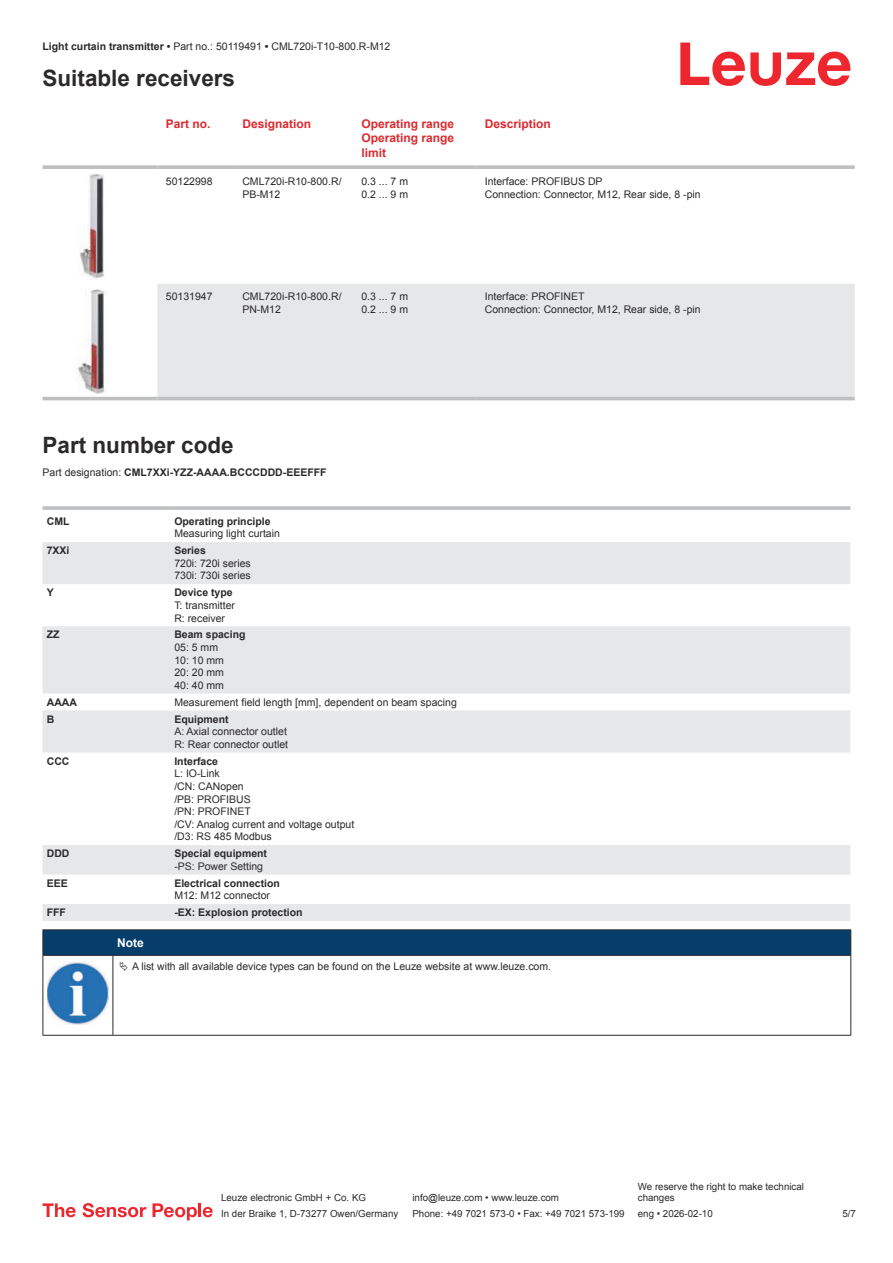
<style>
.page{position:relative;width:893px;height:1263px;background:#fff}
.page>*{position:absolute;margin:0;border:0;box-sizing:border-box;transform-origin:0 0}
.t1{font:700 22.5px "Arial";color:#2b292a}
.t2{font:700 12px/14.4px "Arial";color:#db2a30;text-align:justify}
.t3{font:700 12px "Arial";color:#fff}
.t4{font:10.5px/12.6px "Arial";color:#2b292a}
.t5{font:700 10.5px "Arial";color:#2b292a}
.t6{font:9.75px/11.7px "Arial";color:#2b292a}
.s1{font-weight:700}
.s2{font-weight:400}
</style>
<div class="page">
<svg style="left:680px;top:43px;width:170px;height:43px"></svg>
<svg style="left:43px;top:396px;width:812px;height:5px"></svg>
<div style="left:157px;top:284px;width:698px;height:113px;background:#e6e7e9"></div>
<svg style="left:43px;top:165px;width:114px;height:4px"></svg>
<svg style="left:157px;top:165px;width:77px;height:4px"></svg>
<svg style="left:234px;top:165px;width:119px;height:4px"></svg>
<svg style="left:353px;top:165px;width:123px;height:4px"></svg>
<svg style="left:476px;top:165px;width:379px;height:4px;background:#c3c5c7"></svg>
<hr style="left:43px;top:397px;width:114px;height:3px;background:#bdbfc1">
<hr style="left:157px;top:397px;width:77px;height:3px;background:#bdbfc1">
<hr style="left:234px;top:397px;width:119px;height:3px;background:#bdbfc1">
<hr style="left:353px;top:397px;width:123px;height:3px;background:#bdbfc1">
<hr style="left:476px;top:397px;width:379px;height:3px;background:#bdbfc1">
<img style="left:79px;top:174px;width:25px;height:105px">
<img style="left:76px;top:289px;width:31px;height:105px">
<svg style="left:43px;top:542px;width:807px;height:379px;fill:#e6e7e9"></svg>
<svg style="left:43px;top:506px;width:127px;height:4px"></svg>
<hr style="left:170px;top:506px;width:680px;height:4px;background:#c4c6c8">
<svg style="left:43px;top:1203px;width:33px;height:14px"></svg>
<svg style="left:83px;top:1203px;width:63px;height:14px"></svg>
<svg style="left:153px;top:1203px;width:44px;height:17px"></svg>
<hr style="left:198px;top:1203px;width:3px;height:14px;background:#ed272d">
<svg style="left:203px;top:1207px;width:10px;height:10px"></svg>
<svg style="left:44px;top:956px;width:806px;height:79px"></svg>
<hr style="left:43px;top:929px;width:70px;height:1px;background:#2b292a">
<hr style="left:43px;top:955px;width:70px;height:1px;background:#2b292a">
<hr style="left:113px;top:929px;width:738px;height:1px;background:#2b292a">
<div style="left:43px;top:930px;width:808px;height:25px;background:#063d69"></div>
<hr style="left:113px;top:955px;width:738px;height:1px;background:#2b292a">
<hr style="left:43px;top:956px;width:1px;height:75px;background:#2b292a">
<hr style="left:113px;top:956px;width:1px;height:75px;background:#2b292a">
<hr style="left:850px;top:956px;width:1px;height:75px;background:#2b292a">
<hr style="left:43px;top:1035px;width:70px;height:1px;background:#2b292a">
<hr style="left:113px;top:1035px;width:738px;height:1px;background:#2b292a">
<img style="left:47px;top:962px;width:61px;height:62px">
<div style="left:115px;top:956px;width:734px;height:20px;background:#fff"></div>
<p class="t4" style="left:43px;top:41px;width:349px"><span class="s1">Light curtain transmitter •</span> Part no.: 50119491 <span class="s1">•</span> CML720i-T10-800.R-M12</p>
<h1 class="t1" style="left:43px;top:70px;width:194px">Suitable receivers</h1>
<p class="t2" style="left:166px;top:117px;width:46px">Part no.</p>
<p class="t2" style="left:242px;top:117px;width:70px">Designation</p>
<p class="t2" style="left:361px;top:117px;width:94px">Operating range Operating range limit</p>
<p class="t2" style="left:485px;top:117px;width:68px">Description</p>
<p class="t4" style="left:166px;top:176px;width:48px">50122998</p>
<p class="t4" style="left:242px;top:176px;width:101px">CML720i-R10-800.R/<br>PB-M12</p>
<p class="t4" style="left:361px;top:176px;width:48px">0.3 ... 7 m<br>0.2 ... 9 m</p>
<p class="t4" style="left:485px;top:176px;width:217px">Interface: PROFIBUS DP<br>Connection: Connector, M12, Rear side, 8 -pin</p>
<p class="t4" style="left:166px;top:291px;width:48px">50131947</p>
<p class="t4" style="left:242px;top:291px;width:101px">CML720i-R10-800.R/<br>PN-M12</p>
<p class="t4" style="left:361px;top:291px;width:48px">0.3 ... 7 m<br>0.2 ... 9 m</p>
<p class="t4" style="left:485px;top:291px;width:217px">Interface: PROFINET<br>Connection: Connector, M12, Rear side, 8 -pin</p>
<h1 class="t1" style="left:43px;top:437px;width:193px">Part number code</h1>
<p class="t5" style="left:43px;top:468px;width:286px"><span class="s2">Part designation:</span> CML7XXi-YZZ-AAAA.BCCCDDD-EEEFFF</p>
<p class="t5" style="left:47px;top:517px;width:24px">CML</p>
<p class="t5" style="left:174px;top:517px;width:98px">Operating principle</p>
<p class="t4" style="left:174px;top:528px;width:107px">Measuring light curtain</p>
<p class="t5" style="left:47px;top:547px;width:24px">7XXi</p>
<p class="t5" style="left:174px;top:547px;width:33px">Series</p>
<p class="t4" style="left:174px;top:558px;width:78px">720i: 720i series<br>730i: 730i series</p>
<p class="t5" style="left:47px;top:589px;width:9px">Y</p>
<p class="t5" style="left:174px;top:589px;width:60px">Device type</p>
<p class="t4" style="left:174px;top:600px;width:62px">T: transmitter<br>R: receiver</p>
<p class="t5" style="left:47px;top:631px;width:14px">ZZ</p>
<p class="t5" style="left:174px;top:631px;width:73px">Beam spacing</p>
<p class="t4" style="left:174px;top:642px;width:51px">05: 5 mm<br>10: 10 mm<br>20: 20 mm<br>40: 40 mm</p>
<p class="t5" style="left:47px;top:698px;width:32px">AAAA</p>
<p class="t4" style="left:174px;top:697px;width:284px">Measurement field length [mm], dependent on beam spacing</p>
<p class="t5" style="left:47px;top:715px;width:9px">B</p>
<p class="t5" style="left:174px;top:715px;width:56px">Equipment</p>
<p class="t4" style="left:174px;top:726px;width:115px">A: Axial connector outlet<br>R: Rear connector outlet</p>
<p class="t5" style="left:47px;top:757px;width:24px">CCC</p>
<p class="t5" style="left:174px;top:757px;width:45px">Interface</p>
<p class="t4" style="left:174px;top:768px;width:181px">L: IO-Link<br>/CN: CANopen<br>/PB: PROFIBUS<br>/PN: PROFINET<br>/CV: Analog current and voltage output /D3: RS 485 Modbus</p>
<p class="t5" style="left:47px;top:850px;width:24px">DDD</p>
<p class="t5" style="left:174px;top:850px;width:94px">Special equipment</p>
<p class="t4" style="left:174px;top:861px;width:90px">-PS: Power Setting</p>
<p class="t5" style="left:47px;top:879px;width:23px">EEE</p>
<p class="t5" style="left:174px;top:879px;width:107px">Electrical connection</p>
<p class="t4" style="left:174px;top:890px;width:97px">M12: M12 connector</p>
<p class="t5" style="left:47px;top:908px;width:21px">FFF</p>
<p class="t5" style="left:174px;top:908px;width:130px">-EX: Explosion protection</p>
<p class="t3" style="left:117px;top:938px;width:28px">Note</p>
<p class="t4" style="left:132px;top:961px;width:421px">A list with all available device types can be found on the Leuze website at www.leuze.com.</p>
<p class="t6" style="left:221px;top:1193px;width:146px">Leuze electronic GmbH + Co. KG</p>
<p class="t6" style="left:412px;top:1193px;width:148px">info@leuze.com • www.leuze.com</p>
<p class="t6" style="left:638px;top:1181px;width:168px">We reserve the right to make technical changes</p>
<p class="t6" style="left:221px;top:1209px;width:179px">In der Braike 1, D-73277 Owen/Germany</p>
<p class="t6" style="left:412px;top:1209px;width:214px">Phone: +49 7021 573-0 • Fax: +49 7021 573-199</p>
<p class="t6" style="left:638px;top:1209px;width:76px">eng • 2026-02-10</p>
<p class="t6" style="left:842px;top:1209px;width:15px">5 /7</p>
</div>
